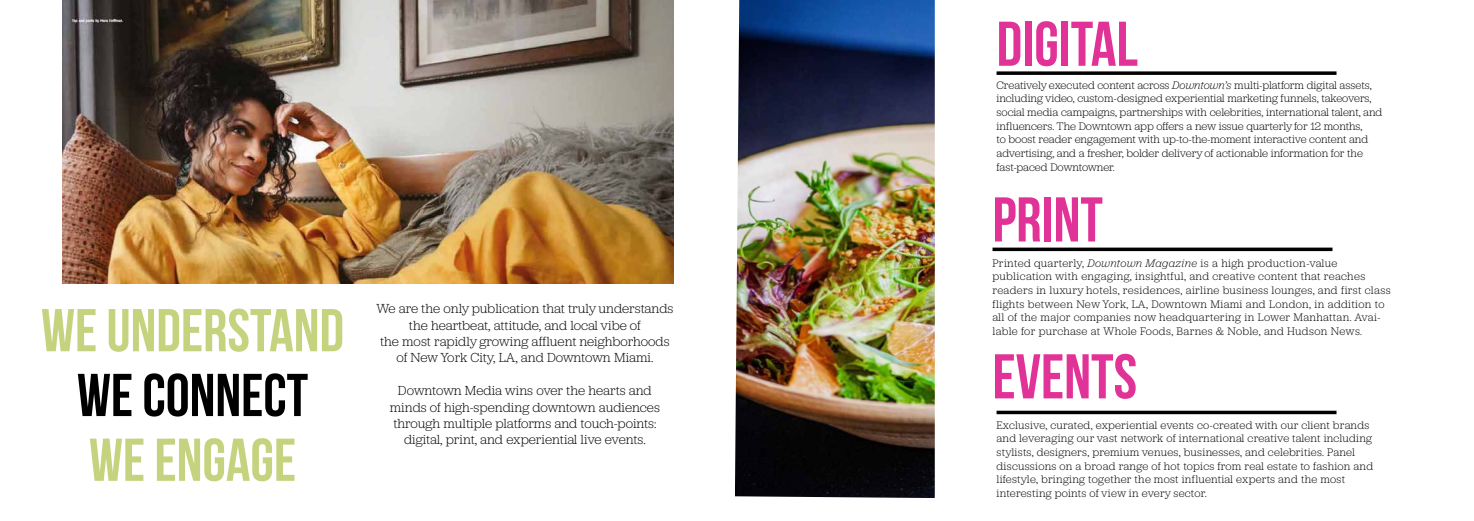
<style>
.page{position:relative;width:1474px;height:521px;background:#fff}
.page>*{position:absolute;margin:0;border:0;box-sizing:border-box;transform-origin:0 0}
.t1{font:63px "Bebas Neue";color:#e13297}
.t2{font:60.29px "Bebas Neue";color:#c6d37e}
.t3{font:60.29px "Bebas Neue";color:#000}
.t4{font:300 13.65px/16.4px "Jubilat Mdash";letter-spacing:-.005em;color:#000;text-align:center}
.t5{font:300 11.38px/13.7px "Jubilat Mdash";letter-spacing:.01em;color:#000}
.s1{font-style:italic}
</style>
<div class="page">
<img style="left:62px;top:0;width:612px;height:283px">
<img style="left:735px;top:0;width:199px;height:498px">
<svg style="left:996px;top:71px;width:340px;height:4px"></svg>
<hr style="left:992px;top:248px;width:340px;height:3px;background:#000">
<hr style="left:996px;top:411px;width:340px;height:3px;background:#000">
<h2 class="t2" style="left:41px;top:297px;width:304px">WE UNDERSTAND</h2>
<h2 class="t3" style="left:77px;top:362px;width:233px">WE CONNECT</h2>
<h2 class="t2" style="left:89px;top:427px;width:209px">WE ENGAGE</h2>
<p class="t4" style="left:376px;top:300px;width:299px">We are the only publication that truly understands the heartbeat, attitude, and local vibe of<br>the most rapidly growing affluent neighborhoods of New York City, LA, and Downtown Miami.</p>
<p class="t4" style="left:390px;top:382px;width:272px">Downtown Media wins over the hearts and minds of high-spending downtown audiences through multiple platforms and touch-points: digital, print, and experiential live events.</p>
<h1 class="t1" style="left:996px;top:9px;width:143px">DIGITAL</h1>
<p class="t5" style="left:996px;top:78px;width:387px">Creatively executed content across <span class="s1">Downtown’s</span> multi-platform digital assets, including video, custom-designed experiential marketing funnels, takeovers, social media campaigns, partnerships with celebrities, international talent, and influencers. The Downtown app offers a new issue quarterly for 12 months,<br>to boost reader engagement with up-to-the-moment interactive content and advertising, and a fresher, bolder delivery of actionable information for the fast-paced Downtowner.</p>
<h1 class="t1" style="left:992px;top:185px;width:112px">PRINT</h1>
<p class="t5" style="left:992px;top:255px;width:399px">Printed quarterly, <span class="s1">Downtown Magazine</span> is a high production-value publication with engaging, insightful, and creative content that reaches readers in luxury hotels, residences, airline business lounges, and first class flights between New York, LA, Downtown Miami and London, in addition to all of the major companies now headquartering in Lower Manhattan. Avai&shy;lable for purchase at Whole Foods, Barnes &amp; Noble, and Hudson News.</p>
<h1 class="t1" style="left:992px;top:342px;width:146px">EVENTS</h1>
<p class="t5" style="left:996px;top:418px;width:378px">Exclusive, curated, experiential events co-created with our client brands and leveraging our vast network of international creative talent including stylists, designers, premium venues, businesses, and celebrities. Panel discussions on a broad range of hot topics from real estate to fashion and lifestyle, bringing together the most influential experts and the most interesting points of view in every sector.</p>
</div>
